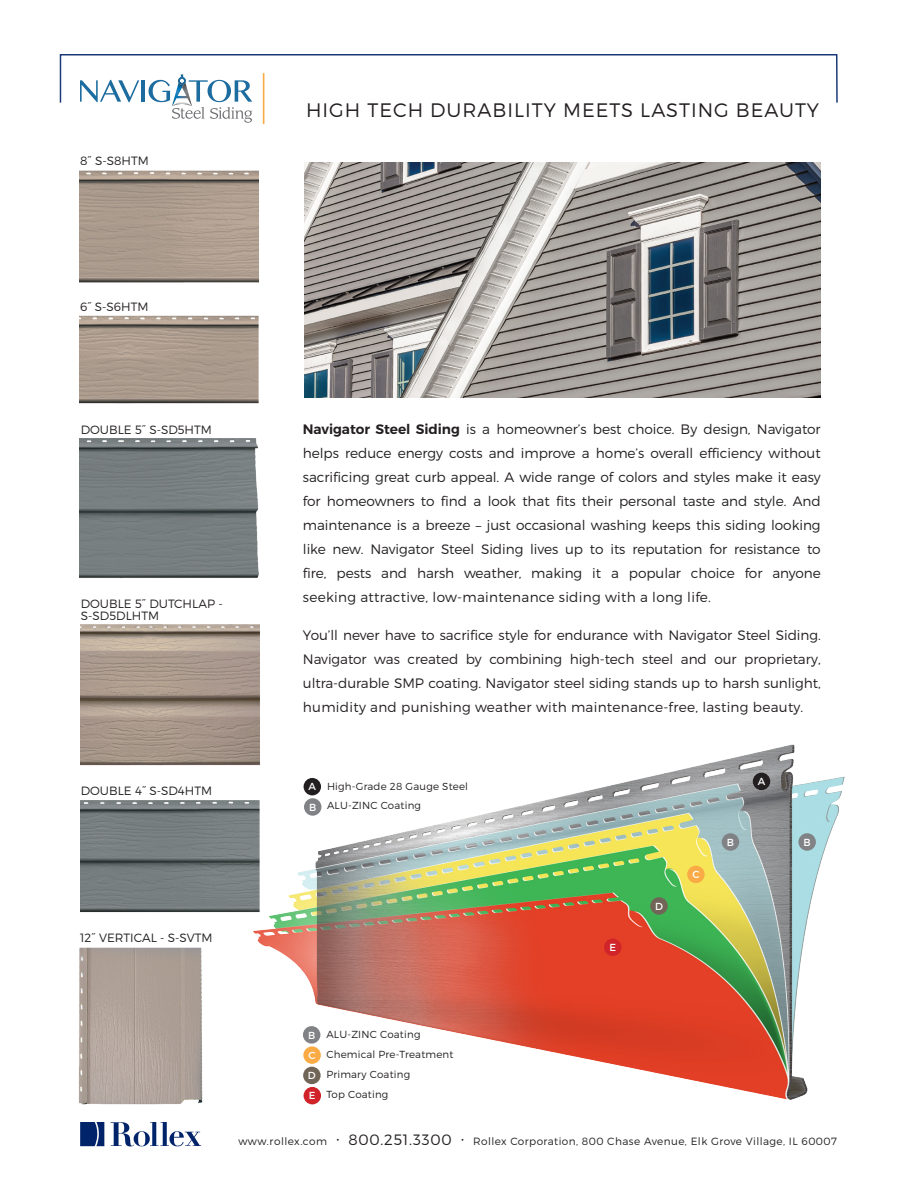
<style>
.page{position:relative;width:918px;height:1188px;background:#fff}
.page>*{position:absolute;margin:0;border:0;box-sizing:border-box;transform-origin:0 0}
.t1{font:300 19.5px "Montserrat";letter-spacing:.05em;color:#231f20}
.t2{font:300 13.65px/24px "Montserrat";letter-spacing:.02em;color:#231f20;text-align:justify}
.t3{font:300 12px "Montserrat";color:#231f20}
.t4{font:300 10.5px "Montserrat";letter-spacing:.04em;color:#231f20}
.t5{font:300 10.2px "Montserrat";letter-spacing:.02em;color:#231f20}
.t6{font:10.2px "Montserrat";color:#fff}
.s1{font-weight:600}
.s2{font-size:12px}
.s3{font-size:15px}
</style>
<div class="page">
<img style="left:81px;top:800px;width:171px;height:113px">
<img style="left:81px;top:624px;width:179px;height:142px">
<img style="left:80px;top:438px;width:179px;height:140px">
<img style="left:80px;top:315px;width:179px;height:89px">
<img style="left:78px;top:947px;width:125px;height:158px">
<svg style="left:111px;top:1122px;width:90px;height:24px"></svg>
<svg style="left:80px;top:1122px;width:24px;height:24px"></svg>
<div style="left:60px;top:54px;width:778px;height:49px;border:2px solid #002369"></div>
<hr style="left:263px;top:73px;width:1px;height:51px;background:#faab45">
<svg style="left:80px;top:80px;width:59px;height:22px"></svg>
<hr style="left:141px;top:80px;width:4px;height:22px;background:#1c6ca0">
<svg style="left:149px;top:74px;width:103px;height:49px"></svg>
<img style="left:252px;top:737px;width:593px;height:368px">
<img style="left:80px;top:170px;width:179px;height:113px">
<img style="left:304px;top:162px;width:517px;height:235px">
<div style="left:303px;top:1026px;width:17px;height:18px;background:#808285;border-radius:50%"></div>
<div style="left:303px;top:1046px;width:18px;height:18px;background:#faab45;border-radius:50%"></div>
<div style="left:303px;top:1067px;width:18px;height:17px;background:#716557;border-radius:50%"></div>
<div style="left:304px;top:1087px;width:17px;height:17px;background:#d1232a;border-radius:50%"></div>
<div style="left:304px;top:778px;width:17px;height:17px;background:#231f20;border-radius:50%"></div>
<div style="left:304px;top:798px;width:17px;height:18px;background:#808285;border-radius:50%"></div>
<div style="left:798px;top:833px;width:18px;height:18px;background:#808285;border-radius:50%"></div>
<div style="left:722px;top:833px;width:17px;height:18px;background:#808285;border-radius:50%"></div>
<div style="left:753px;top:773px;width:17px;height:17px;background:#231f20;border-radius:50%"></div>
<div style="left:687px;top:866px;width:18px;height:17px;background:#faab45;border-radius:50%"></div>
<div style="left:650px;top:897px;width:18px;height:18px;background:#716557;border-radius:50%"></div>
<div style="left:604px;top:939px;width:17px;height:17px;background:#d1232a;border-radius:50%"></div>
<p class="t3" style="left:80px;top:154px;width:70px">8˝ S-S8HTM</p>
<p class="t1" style="left:306px;top:98px;width:514px">HIGH TECH DURABILITY MEETS LASTING BEAUTY</p>
<p class="t3" style="left:80px;top:299px;width:70px">6˝ S-S6HTM</p>
<p class="t3" style="left:81px;top:422px;width:132px">DOUBLE 5˝ S-SD5HTM</p>
<p class="t3" style="left:81px;top:597px;width:143px">DOUBLE 5˝ DUTCHLAP -</p>
<p class="t3" style="left:81px;top:609px;width:80px">S-SD5DLHTM</p>
<p class="t3" style="left:81px;top:784px;width:133px">DOUBLE 4˝ S-SD4HTM</p>
<p class="t3" style="left:80px;top:931px;width:134px">12˝ VERTICAL - S-SVTM</p>
<p class="t2" style="left:303px;top:417px;width:519px"><span class="s1">Navigator Steel Siding</span> is a homeowner’s best choice. By design, Navigator helps reduce energy costs and improve a home’s overall efficiency without sacrificing great curb appeal. A wide range of colors and styles make it easy for homeowners to find a look that fits their personal taste and style. And maintenance is a breeze – just occasional washing keeps this siding looking like new. Navigator Steel Siding lives up to its reputation for resistance to fire, pests and harsh weather, making it a popular choice for anyone seeking attractive, low-maintenance siding with a long life.</p>
<p class="t2" style="left:303px;top:623px;width:519px">You’ll never have to sacrifice style for endurance with Navigator Steel Siding.<br>Navigator was created by combining high-tech steel and our proprietary, ultra-durable SMP coating. Navigator steel siding stands up to harsh sunlight, humidity and punishing weather with maintenance-free, lasting beauty.</p>
<p class="t6" style="left:309px;top:780px;width:9px">A</p>
<p class="t6" style="left:309px;top:801px;width:9px">B</p>
<p class="t5" style="left:327px;top:780px;width:143px">High-Grade 28 Gauge Steel</p>
<p class="t5" style="left:327px;top:800px;width:96px">ALU-ZINC Coating</p>
<p class="t6" style="left:609px;top:941px;width:8px">E</p>
<p class="t6" style="left:655px;top:900px;width:9px">D</p>
<p class="t6" style="left:692px;top:868px;width:9px">C</p>
<p class="t6" style="left:758px;top:775px;width:9px">A</p>
<p class="t6" style="left:727px;top:836px;width:9px">B</p>
<p class="t6" style="left:804px;top:836px;width:9px">B</p>
<p class="t6" style="left:308px;top:1029px;width:9px">B</p>
<p class="t6" style="left:309px;top:1049px;width:9px">C</p>
<p class="t6" style="left:308px;top:1069px;width:9px">D</p>
<p class="t6" style="left:309px;top:1089px;width:8px">E</p>
<p class="t5" style="left:326px;top:1029px;width:96px">ALU-ZINC Coating</p>
<p class="t5" style="left:326px;top:1049px;width:129px">Chemical Pre-Treatment</p>
<p class="t5" style="left:326px;top:1069px;width:85px">Primary Coating</p>
<p class="t5" style="left:326px;top:1088px;width:64px">Top Coating</p>
<p class="t4" style="left:238px;top:1135px;width:600px">www.rollex.com <span class="s2">•</span> <span class="s3">800.251.3300</span> <span class="s2">•</span> Rollex Corporation, 800 Chase Avenue, Elk Grove Village, IL 60007</p>
</div>
